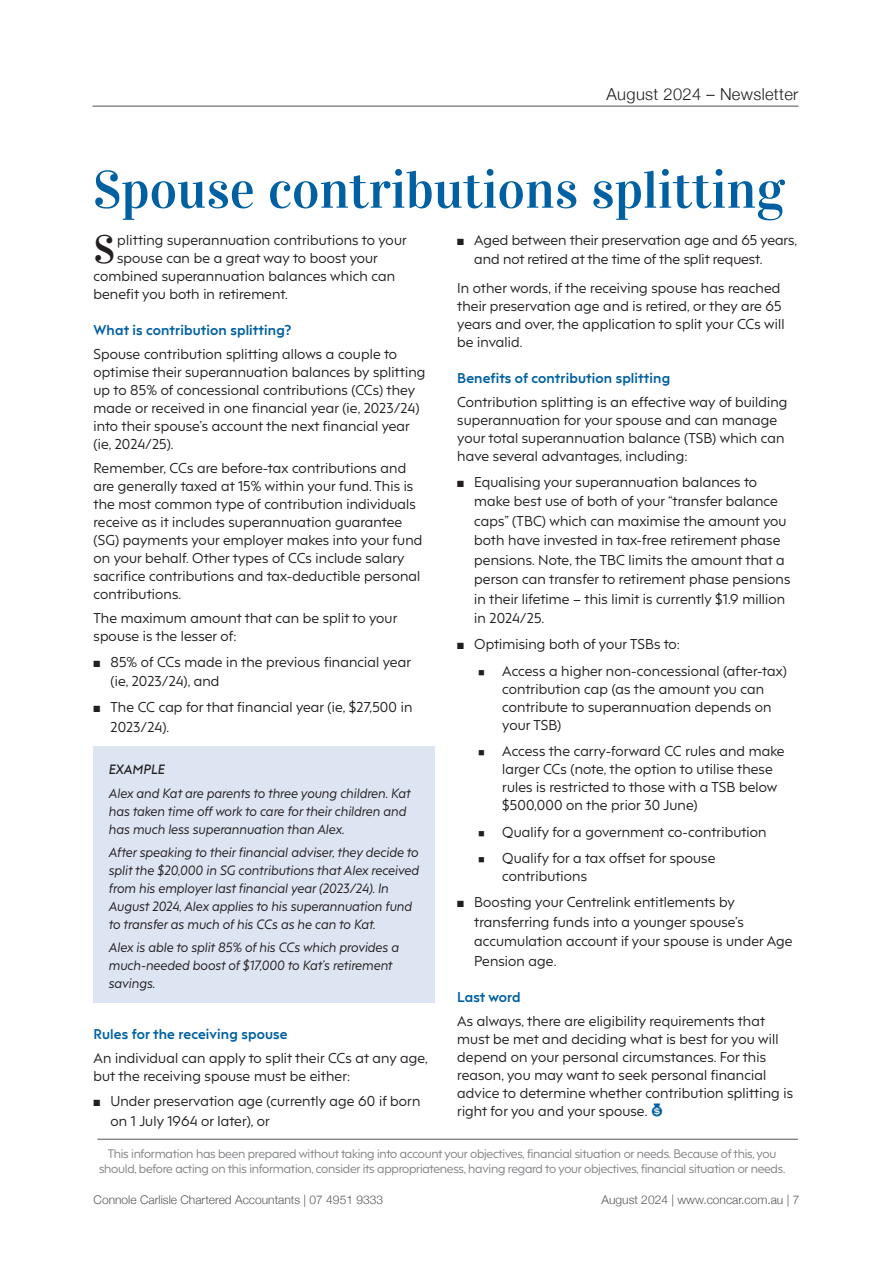
<style>
.page{position:relative;width:893px;height:1263px;background:#fff}
.page>*{position:absolute;margin:0;border:0;box-sizing:border-box;transform-origin:0 0}
.t1{font:52.5px "Vidaloka";color:#0060a2}
.t2{font:39.3px "Vidaloka";color:#231f20}
.t3{font:300 16.5px "Helvetica Neue";letter-spacing:.02em;color:#231f20}
.t4{font:13.5px/18px "F37 Hooj";letter-spacing:.01em;color:#231f20}
.t5{font:700 13.5px "F37 Hooj";letter-spacing:.01em;color:#0060a2}
.t6{font:italic 12.75px/18px "F37 Hooj";letter-spacing:.01em;color:#231f20;scale:.95 1}
.t7{font:italic 600 12.75px "F37 Hooj";letter-spacing:.01em;color:#231f20;scale:.95 1}
.t8{font:300 12px "Helvetica Neue";color:#57585a}
.t9{font:11.7px/15px "F37 Hooj";letter-spacing:-.02em;color:#808285;text-align:center}
.s1{font-family:"Modern Pictograms";font-size:19.5px;color:#0060a2}
</style>
<div class="page">
<hr style="left:93px;top:106px;width:705px;height:1px;background:#231f20">
<div style="left:94px;top:746px;width:341px;height:256px;background:#dee5f2"></div>
<hr style="left:97px;top:1138px;width:701px;height:2px;background:#231f20">
<p class="t3" style="left:607px;top:81px;width:193px">August 2024 – Newsletter</p>
<h1 class="t1" style="left:93px;top:158px;width:694px">Spouse contributions splitting</h1>
<h2 class="t2" style="left:94px;top:226px;width:23px">S</h2>
<p class="t4" style="left:117px;top:229px;width:291px">plitting superannuation contributions to your</p>
<p class="t4" style="left:474px;top:229px;width:324px;line-height:19.5px;text-indent:-17px">■ Aged between their preservation age and 65 years, and not retired at the time of the split request.</p>
<p class="t4" style="left:457px;top:277px;width:329px">In other words, if the receiving spouse has reached their preservation age and is retired, or they are 65 years and over, the application to split your CCs will be invalid.</p>
<p class="t5" style="left:457px;top:366px;width:214px">Benefits of contribution splitting</p>
<p class="t4" style="left:457px;top:391px;width:332px">Contribution splitting is an effective way of building superannuation for your spouse and can manage your total superannuation balance (TSB) which can have several advantages, including:</p>
<p class="t4" style="left:474px;top:470px;width:318px;line-height:19.5px;text-indent:-17px">■ Equalising your superannuation balances to make best use of both of your “transfer balance caps” (TBC) which can maximise the amount you both have invested in tax-free retirement phase pensions. Note, the TBC limits the amount that a person can transfer to retirement phase pensions in their lifetime – this limit is currently $1.9 million in 2024/25.</p>
<p class="t4" style="left:457px;top:634px;width:224px">■ Optimising both of your TSBs to:</p>
<p class="t4" style="left:502px;top:660px;width:286px;text-indent:-24px">■ Access a higher non-concessional (after-tax) contribution cap (as the amount you can contribute to superannuation depends on your TSB)</p>
<p class="t4" style="left:502px;top:741px;width:284px;text-indent:-24px">■ Access the carry-forward CC rules and make larger CCs (note, the option to utilise these rules is restricted to those with a TSB below $500,000 on the prior 30 June)</p>
<p class="t4" style="left:478px;top:821px;width:290px">■ Qualify for a government co-contribution</p>
<p class="t4" style="left:502px;top:848px;width:215px;text-indent:-24px">■ Qualify for a tax offset for spouse contributions</p>
<p class="t4" style="left:474px;top:891px;width:320px;line-height:19.5px;text-indent:-17px">■ Boosting your Centrelink entitlements by transferring funds into a younger spouse’s accumulation account if your spouse is under Age Pension age.</p>
<p class="t5" style="left:457px;top:985px;width:65px">Last word</p>
<p class="t4" style="left:457px;top:1010px;width:337px">As always, there are eligibility requirements that must be met and deciding what is best for you will depend on your personal circumstances. For this reason, you may want to seek personal financial advice to determine whether contribution splitting is right for you and your spouse. <span class="s1">$</span></p>
<p class="t9" style="left:99px;top:1145px;width:688px">This information has been prepared without taking into account your objectives, financial situation or needs. Because of this, you should, before acting on this information, consider its appropriateness, having regard to your objectives, financial situation or needs.</p>
<p class="t4" style="left:117px;top:247px;width:262px">spouse can be a great way to boost your</p>
<p class="t4" style="left:94px;top:265px;width:303px">combined superannuation balances which can</p>
<p class="t4" style="left:94px;top:283px;width:196px">benefit you both in retirement.</p>
<p class="t5" style="left:94px;top:318px;width:199px">What is contribution splitting?</p>
<p class="t4" style="left:94px;top:343px;width:333px">Spouse contribution splitting allows a couple to optimise their superannuation balances by splitting up to 85% of concessional contributions (CCs) they made or received in one financial year (ie, 2023/24) into their spouse’s account the next financial year (ie, 2024/25).</p>
<p class="t4" style="left:94px;top:457px;width:330px">Remember, CCs are before-tax contributions and are generally taxed at 15% within your fund. This is the most common type of contribution individuals receive as it includes superannuation guarantee (SG) payments your employer makes into your fund on your behalf. Other types of CCs include salary sacrifice contributions and tax-deductible personal contributions.</p>
<p class="t4" style="left:94px;top:607px;width:305px">The maximum amount that can be split to your spouse is the lesser of:</p>
<p class="t4" style="left:111px;top:650px;width:302px;line-height:19.5px;text-indent:-17px">■ 85% of CCs made in the previous financial year (ie, 2023/24), and</p>
<p class="t4" style="left:111px;top:696px;width:303px;line-height:19.5px;text-indent:-17px">■ The CC cap for that financial year (ie, $27,500 in<br>2023/24).</p>
<p class="t7" style="left:109px;top:759px;width:60px">EXAMPLE</p>
<p class="t6" style="left:109px;top:783px;width:319px">Alex and Kat are parents to three young children. Kat has taken time off work to care for their children and has much less superannuation than Alex.</p>
<p class="t6" style="left:109px;top:842px;width:328px">After speaking to their financial adviser, they decide to split the $20,000 in SG contributions that Alex received from his employer last financial year (2023/24). In August 2024, Alex applies to his superannuation fund to transfer as much of his CCs as he can to Kat.</p>
<p class="t6" style="left:109px;top:936px;width:307px">Alex is able to split 85% of his CCs which provides a much-needed boost of $17,000 to Kat’s retirement savings.</p>
<p class="t5" style="left:94px;top:1022px;width:196px">Rules for the receiving spouse</p>
<p class="t4" style="left:94px;top:1047px;width:336px">An individual can apply to split their CCs at any age, but the receiving spouse must be either:</p>
<p class="t4" style="left:111px;top:1090px;width:311px;line-height:19.5px;text-indent:-17px">■ Under preservation age (currently age 60 if born on 1 July 1964 or later), or</p>
<p class="t8" style="left:94px;top:1190px;width:291px">Connole Carlisle Chartered Accountants | 07 4951 9333</p>
<p class="t8" style="left:601px;top:1190px;width:199px">August 2024 | www.concar.com.au | 7</p>
</div>
